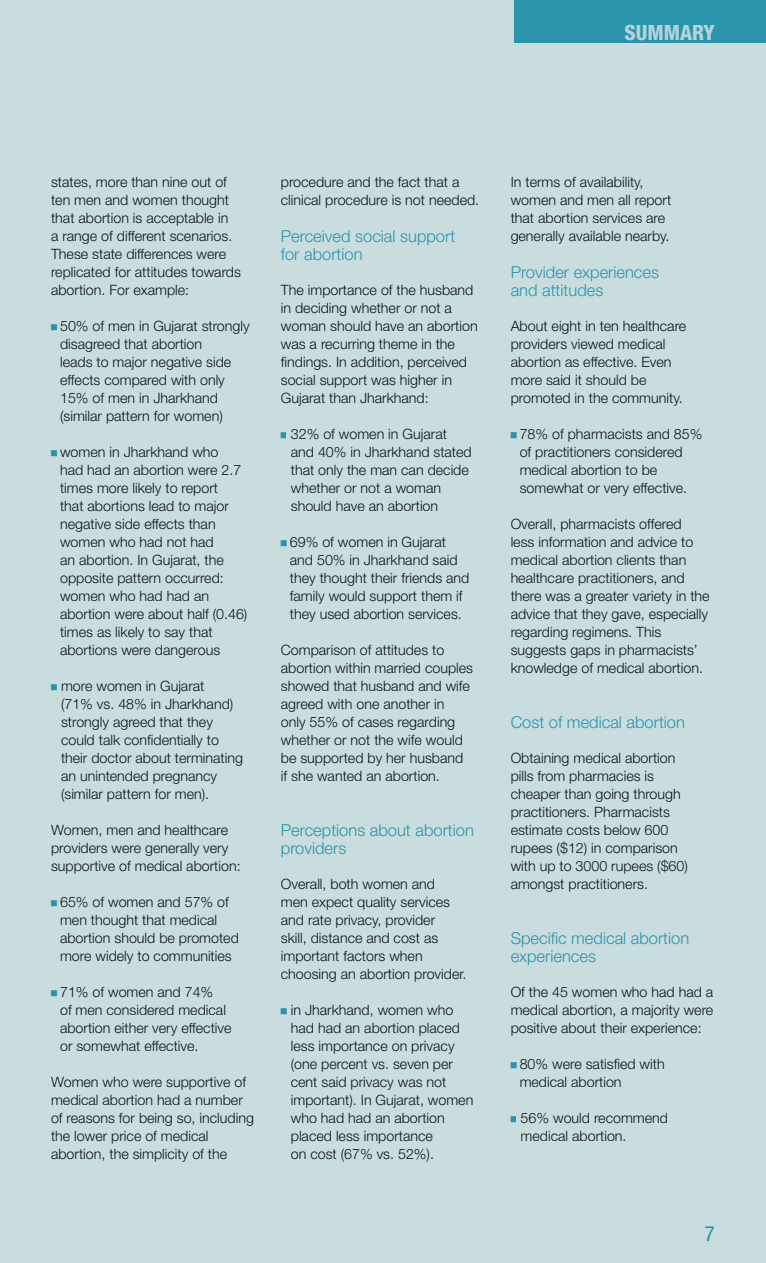
<style>
.page{position:relative;width:766px;height:1263px;background:#fff}
.page>*{position:absolute;margin:0;border:0;box-sizing:border-box;transform-origin:0 0}
.t1{font:800 condensed 21px "Helvetica Neue";color:#b2d3db}
.t2{font:condensed 21px "Helvetica Neue";color:#2a94ad}
.t3{font:300 16.5px/18px "Helvetica Neue";color:#2a94ad}
.t4{font:300 14.25px/18px "Helvetica Neue";color:#0f1316}
</style>
<div class="page">
<div style="left:0;top:0;width:765px;height:1263px;background:#c9dddf"></div>
<div style="left:514px;top:0;width:251px;height:43px;background:#2a94ad"></div>
<h1 class="t1" style="left:624px;top:19px;width:92px">SUMMARY</h1>
<p class="t4" style="left:51px;top:172px;width:191px">states, more than nine out of ten men and women thought that abortion is acceptable in<br>a range of different scenarios.<br>These state differences were replicated for attitudes towards abortion. For example:</p>
<p class="t4" style="left:60px;top:316px;width:191px">50% of men in Gujarat strongly disagreed that abortion<br>leads to major negative side effects compared with only<br>15% of men in Jharkhand (similar pattern for women)</p>
<p class="t4" style="left:60px;top:442px;width:189px">women in Jharkhand who<br>had had an abortion were 2.7 times more likely to report<br>that abortions lead to major negative side effects than women who had not had<br>an abortion. In Gujarat, the opposite pattern occurred: women who had had an abortion were about half (0.46) times as likely to say that abortions were dangerous</p>
<p class="t4" style="left:61px;top:676px;width:183px">more women in Gujarat<br>(71% vs. 48% in Jharkhand) strongly agreed that they could talk confidentially to their doctor about terminating an unintended pregnancy (similar pattern for men).</p>
<p class="t4" style="left:51px;top:820px;width:191px">Women, men and healthcare providers were generally very supportive of medical abortion:</p>
<p class="t4" style="left:60px;top:892px;width:180px">65% of women and 57% of men thought that medical abortion should be promoted more widely to communities</p>
<p class="t4" style="left:60px;top:982px;width:173px">71% of women and 74%<br>of men considered medical abortion either very effective or somewhat effective.</p>
<p class="t4" style="left:51px;top:1072px;width:204px">Women who were supportive of medical abortion had a number of reasons for being so, including the lower price of medical abortion, the simplicity of the</p>
<p class="t4" style="left:281px;top:172px;width:200px">procedure and the fact that a clinical procedure is not needed.</p>
<p class="t3" style="left:281px;top:227px;width:176px">Perceived social support for abortion</p>
<p class="t4" style="left:281px;top:280px;width:198px">The importance of the husband in deciding whether or not a woman should have an abortion was a recurring theme in the findings. In addition, perceived social support was higher in<br>Gujarat than Jharkhand:</p>
<p class="t4" style="left:291px;top:424px;width:182px">32% of women in Gujarat and 40% in Jharkhand stated that only the man can decide whether or not a woman should have an abortion</p>
<p class="t4" style="left:290px;top:532px;width:181px">69% of women in Gujarat and 50% in Jharkhand said they thought their friends and family would support them if they used abortion services.</p>
<p class="t4" style="left:281px;top:640px;width:194px">Comparison of attitudes to abortion within married couples showed that husband and wife agreed with one another in<br>only 55% of cases regarding whether or not the wife would be supported by her husband if she wanted an abortion.</p>
<p class="t3" style="left:281px;top:821px;width:194px">Perceptions about abortion providers</p>
<p class="t4" style="left:281px;top:874px;width:187px">Overall, both women and<br>men expect quality services and rate privacy, provider<br>skill, distance and cost as important factors when choosing an abortion provider.</p>
<p class="t4" style="left:291px;top:1000px;width:184px">in Jharkhand, women who had had an abortion placed less importance on privacy (one percent vs. seven per cent said privacy was not important). In Gujarat, women who had had an abortion placed less importance<br>on cost (67% vs. 52%).</p>
<p class="t4" style="left:510px;top:172px;width:162px">In terms of availability, women and men all report that abortion services are generally available nearby.</p>
<p class="t3" style="left:510px;top:263px;width:150px">Provider experiences and attitudes</p>
<p class="t4" style="left:510px;top:316px;width:177px">About eight in ten healthcare providers viewed medical abortion as effective. Even more said it should be promoted in the community.</p>
<p class="t4" style="left:519px;top:424px;width:184px">78% of pharmacists and 85% of practitioners considered medical abortion to be somewhat or very effective.</p>
<p class="t4" style="left:510px;top:514px;width:200px">Overall, pharmacists offered<br>less information and advice to medical abortion clients than healthcare practitioners, and there was a greater variety in the advice that they gave, especially regarding regimens. This suggests gaps in pharmacists’ knowledge of medical abortion.</p>
<p class="t3" style="left:510px;top:713px;width:176px">Cost of medical abortion</p>
<p class="t4" style="left:510px;top:748px;width:179px">Obtaining medical abortion pills from pharmacies is cheaper than going through practitioners. Pharmacists estimate costs below 600 rupees ($12) in comparison with up to 3000 rupees ($60) amongst practitioners.</p>
<p class="t3" style="left:510px;top:929px;width:180px">Specific medical abortion experiences</p>
<p class="t4" style="left:510px;top:982px;width:204px;text-align:justify">Of the 45 women who had had a medical abortion, a majority were positive about their experience:</p>
<p class="t4" style="left:519px;top:1054px;width:146px">80% were satisfied with medical abortion</p>
<p class="t4" style="left:520px;top:1108px;width:149px">56% would recommend medical abortion.</p>
<h1 class="t2" style="left:704px;top:1221px;width:12px">7</h1>
</div>
